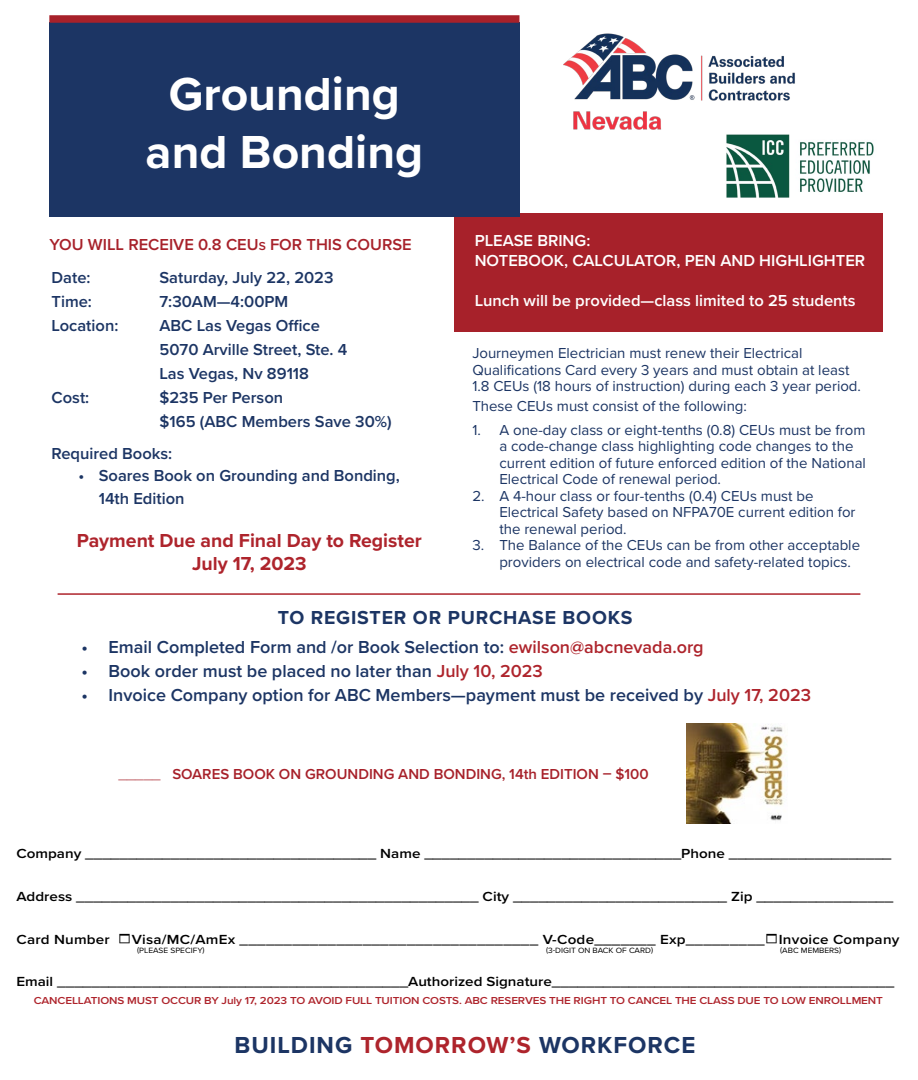
<style>
.page{position:relative;width:918px;height:1080px;background:#fff}
.page>*{position:absolute;margin:0;border:0;box-sizing:border-box;transform-origin:0 0}
.t1{font:700 48px/58.5px "Proxima Nova";color:#fff;text-align:center}
.t2{font:700 24px "Proxima Nova";letter-spacing:.04em;color:#1c3564}
.t3{font:700 19.5px/23.4px "Proxima Nova";color:#ae242c;text-align:center}
.t4{font:700 19.5px "Proxima Nova";letter-spacing:.04em;color:#1c3564}
.t5{font:600 18px "Proxima Nova";color:#1c3564}
.t6{font:600 16.5px/24px "Proxima Nova";color:#1c3564}
.t7{font:600 16.5px/19.8px "Proxima Nova";color:#fff}
.t8{font:600 16.5px "Proxima Nova";color:#a7212a}
.t9{font:15px/16.5px "Proxima Nova";color:#1c3564}
.t10{font:600 15px "Proxima Nova";color:#a7212a}
.t11{font:600 13.65px "Proxima Nova";color:#000;scale:1.11 1}
.t12{font:600 10.5px "Proxima Nova";letter-spacing:-.01em;color:#ae242c;scale:1.11 1}
.t13{font:7.95px "Proxima Nova";color:#000;scale:1.06 1}
.s1{font-size:12px}
.s2{color:#ae242c}
.s3{font-weight:300}
</style>
<div class="page">
<img style="left:564px;top:33px;width:231px;height:97px">
<hr style="left:58px;top:593px;width:802px;height:2px;background:#ae242c">
<img style="left:720px;top:129px;width:154px;height:69px">
<div style="left:454px;top:213px;width:429px;height:119px;background:#a7212a"></div>
<div style="left:49px;top:23px;width:470px;height:194px;background:#1c3564"></div>
<div style="left:49px;top:15px;width:470px;height:8px;background:#a7212a"></div>
<img style="left:686px;top:724px;width:98px;height:99px">
<h1 class="t1" style="left:146px;top:63px;width:279px">Grounding and Bonding</h1>
<p class="t8" style="left:49px;top:233px;width:364px">YOU WILL RECEIVE 0.8 CEU<span class="s1">S</span> FOR THIS COURSE</p>
<p class="t6" style="left:52px;top:265px;width:41px">Date:</p>
<p class="t6" style="left:160px;top:265px;width:176px">Saturday, July 22, 2023</p>
<p class="t6" style="left:52px;top:289px;width:42px">Time:</p>
<p class="t6" style="left:160px;top:289px;width:130px">7:30AM—4:00PM</p>
<p class="t6" style="left:52px;top:313px;width:68px">Location:</p>
<p class="t6" style="left:160px;top:313px;width:189px">ABC Las Vegas Office<br>5070 Arville Street, Ste. 4<br>Las Vegas, Nv 89118</p>
<p class="t6" style="left:52px;top:385px;width:39px">Cost:</p>
<p class="t6" style="left:160px;top:385px;width:234px">$235 Per Person<br>$165 (ABC Members Save 30%)</p>
<p class="t6" style="left:52px;top:441px;width:122px">Required Books:</p>
<p class="t6" style="left:99px;top:464px;width:303px;line-height:22.5px;text-indent:-20px">• Soares Book on Grounding and Bonding,<br>14th Edition</p>
<h3 class="t3" style="left:77px;top:528px;width:347px">Payment Due and Final Day to Register<br>July 17, 2023</h3>
<p class="t7" style="left:475px;top:230px;width:392px">PLEASE BRING:<br>NOTEBOOK, CALCULATOR, PEN AND HIGHLIGHTER</p>
<p class="t7" style="left:475px;top:290px;width:382px">Lunch will be provided—class limited to 25 students</p>
<p class="t9" style="left:472px;top:344px;width:390px">Journeymen Electrician must renew their Electrical<br>Qualifications Card every 3 years and must obtain at least<br>1.8 CEUs (18 hours of instruction) during each 3 year period.</p>
<p class="t9" style="left:472px;top:397px;width:276px">These CEUs must consist of the following:</p>
<p class="t9" style="left:499px;top:421px;width:368px;text-indent:-27px">1. A one-day class or eight-tenths (0.8) CEUs must be from a code-change class highlighting code changes to the current edition of future enforced edition of the National Electrical Code of renewal period.</p>
<p class="t9" style="left:499px;top:487px;width:358px;text-indent:-27px">2. A 4-hour class or four-tenths (0.4) CEUs must be<br>Electrical Safety based on NFPA70E current edition for the renewal period.</p>
<p class="t9" style="left:499px;top:536px;width:362px;text-indent:-27px">3. The Balance of the CEUs can be from other acceptable providers on electrical code and safety-related topics.</p>
<h3 class="t4" style="left:278px;top:603px;width:356px">TO REGISTER OR PURCHASE BOOKS</h3>
<p class="t5" style="left:82px;top:633px;width:624px">• Email Completed Form and /or Book Selection to: <span class="s2">ewilson@abcnevada.org</span></p>
<p class="t5" style="left:82px;top:657px;width:463px">• Book order must be placed no later than <span class="s2">July 10, 2023</span></p>
<p class="t5" style="left:82px;top:681px;width:731px">• Invoice Company option for ABC Members—payment must be received by <span class="s2">July 17, 2023</span></p>
<p class="t10" style="left:118px;top:763px;width:532px"><span class="s3">_____</span> SOARES BOOK ON GROUNDING AND BONDING, 14th EDITION – $100</p>
<p class="t11" style="left:16px;top:844px;width:790px">Company __________________________________ Name ______________________________Phone ___________________</p>
<p class="t11" style="left:16px;top:886px;width:792px">Address _______________________________________________ City _________________________ Zip ________________</p>
<p class="t11" style="left:16px;top:929px;width:86px">Card Number</p>
<p class="t11" style="left:132px;top:929px;width:693px">Visa/MC/AmEx __________________________________ V-Code_______ Exp_________ Invoice Company</p>
<p class="t11" style="left:16px;top:972px;width:793px">Email _________________________________________Authorized Signature________________________________________</p>
<p class="t12" style="left:34px;top:993px;width:767px">CANCELLATIONS MUST OCCUR BY July 17, 2023 TO AVOID FULL TUITION COSTS. ABC RESERVES THE RIGHT TO CANCEL THE CLASS DUE TO LOW ENROLLMENT</p>
<p class="t13" style="left:137px;top:944px;width:65px">(PLEASE SPECIFY)</p>
<p class="t13" style="left:546px;top:944px;width:103px">(3-DIGIT ON BACK OF CARD)</p>
<p class="t13" style="left:780px;top:944px;width:59px">(ABC MEMBERS)</p>
<h2 class="t2" style="left:235px;top:1027px;width:462px">BUILDING <span class="s2">TOMORROW’S</span> WORKFORCE</h2>
</div>
